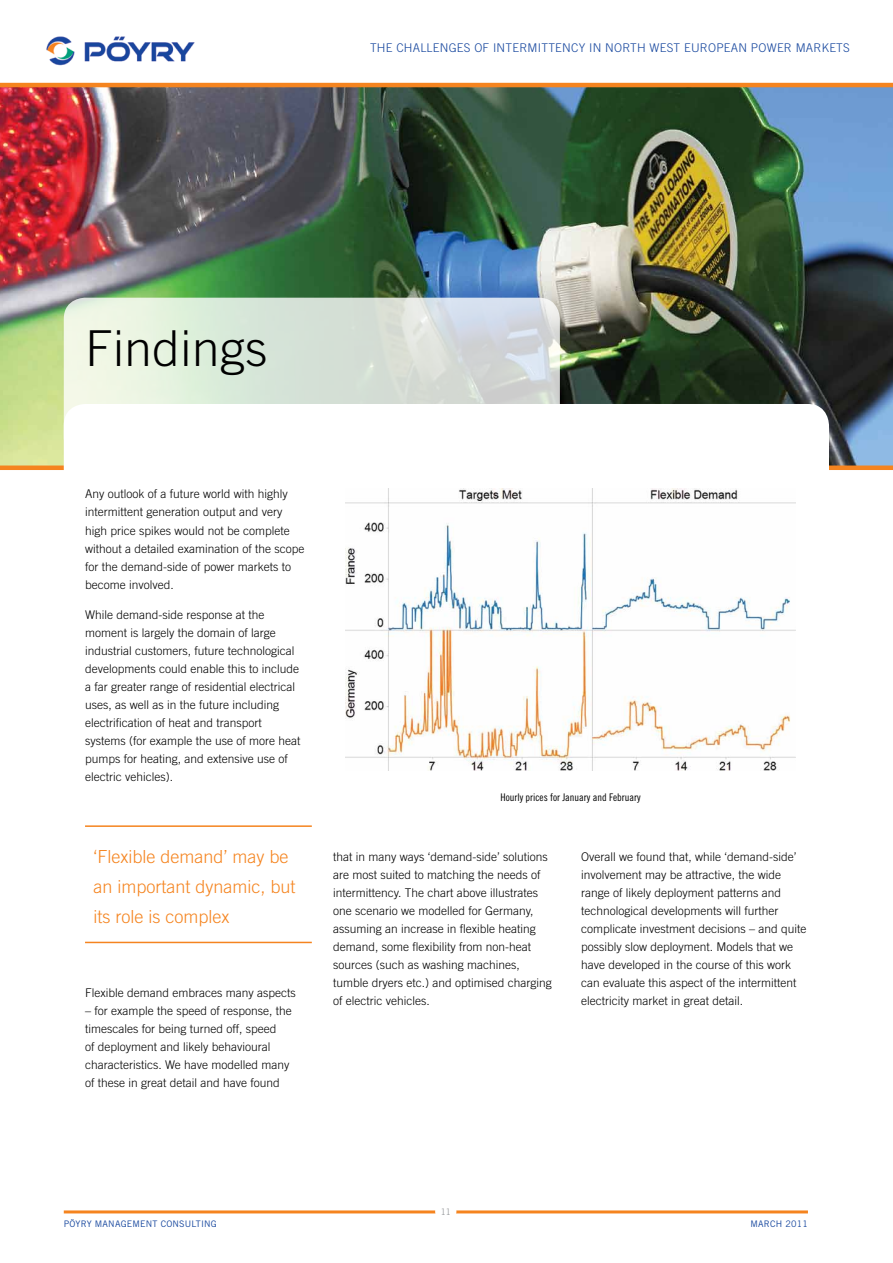
<style>
.page{position:relative;width:893px;height:1263px;background:#fff}
.page>*{position:absolute;margin:0;border:0;box-sizing:border-box;transform-origin:0 0}
.t1{font:300 49.5px "Trade Gothic";letter-spacing:.01em;color:#000}
.t2{font:300 18px/30px "Trade Gothic";color:#f5841f}
.t3{font:300 12px/18px "Trade Gothic";color:#000}
.t4{font:300 12px "Trade Gothic";letter-spacing:.02em;color:#17479e}
.t5{font:10.5px "Trade Gothic Cond Eighteen";color:#000}
.t6{font:9px "Trade Gothic";letter-spacing:.02em;color:#17479e}
.t7{font:300 9px "Trade Gothic";color:#939598}
</style>
<div class="page">
<img style="left:0;top:87px;width:893px;height:378px">
<img style="left:46px;top:36px;width:149px;height:30px">
<hr style="left:0;top:83px;width:893px;height:4px;background:#f5841f">
<div style="left:0;top:465px;width:893px;height:5px;background:#f5841f"></div>
<svg style="left:64px;top:298px;width:496px;height:161px"></svg>
<div style="left:64px;top:404px;width:765px;height:153px;background:#fff;border-radius:21px"></div>
<hr style="left:64px;top:1210px;width:744px;height:3px;background:#f5841f">
<div style="left:435px;top:1201px;width:21px;height:21px;background:#fff;border-radius:50%"></div>
<hr style="left:85px;top:825px;width:227px;height:2px;background:#f5841f">
<hr style="left:85px;top:942px;width:227px;height:1px;background:#f5841f">
<img style="left:345px;top:489px;width:450px;height:281px">
<p class="t4" style="left:370px;top:41px;width:135px">The challenges of inte</p>
<p class="t4" style="left:519px;top:41px;width:31px">rmitten</p>
<p class="t4" style="left:571px;top:41px;width:280px">cy in North West European power markets</p>
<h1 class="t1" style="left:85px;top:319px;width:184px">Findings</h1>
<p class="t3" style="left:85px;top:485px;width:221px">Any outlook of a future world with highly intermittent generation output and very high price spikes would not be complete without a detailed examination of the scope for the demand-side of power markets to become involved.</p>
<p class="t3" style="left:85px;top:606px;width:217px">While demand-side response at the moment is largely the domain of large industrial customers, future technological developments could enable this to include a far greater range of residential electrical uses, as well as in the future including electrification of heat and transport systems (for example the use of more heat pumps for heating, and extensive use of electric vehicles).</p>
<h2 class="t2" style="left:94px;top:842px;width:204px">‘Flexible demand’ may be an important dynamic, but its role is complex</h2>
<p class="t3" style="left:85px;top:983px;width:212px">Flexible demand embraces many aspects</p>
<p class="t3" style="left:85px;top:1001px;width:208px">– for example the speed of response, the timescales for being turned off, speed<br>of deployment and likely behavioural characteristics. We have modelled many of these in great detail and have found</p>
<p class="t5" style="left:501px;top:791px;width:141px">Hourly prices for January and February</p>
<p class="t3" style="left:333px;top:847px;width:220px">that in many ways ‘demand-side’ solutions are most suited to matching the needs of intermittency. The chart above illustrates one scenario we modelled for Germany, assuming an increase in flexible heating demand, some flexibility from non-heat sources (such as washing machines, tumble dryers etc.) and optimised charging of electric vehicles.</p>
<p class="t3" style="left:581px;top:847px;width:227px">Overall we found that, while ‘demand-side’ involvement may be attractive, the wide range of likely deployment patterns and technological developments will further complicate investment decisions – and quite possibly slow deployment. Models that we have developed in the course of this work can evaluate this aspect of the intermittent electricity market in great detail.</p>
<p class="t7" style="left:441px;top:1206px;width:12px">11</p>
<p class="t6" style="left:64px;top:1219px;width:13px">PÖYRY</p>
<p class="t6" style="left:95px;top:1219px;width:124px">MANAGEM ENT CONSU LTING</p>
<p class="t6" style="left:751px;top:1219px;width:59px">MARCH 2011</p>
</div>
